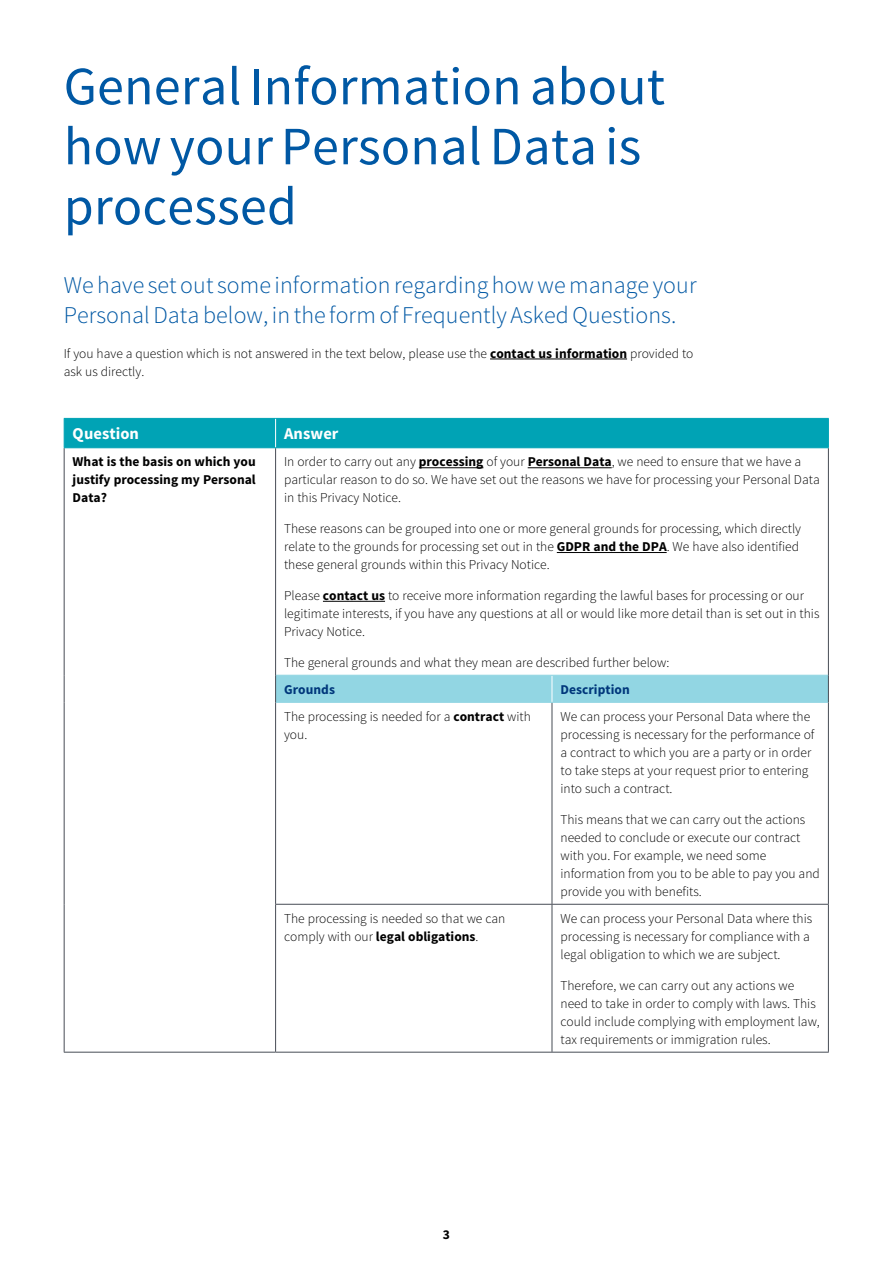
<style>
.page{position:relative;width:893px;height:1263px;background:#fff}
.page>*{position:absolute;margin:0;border:0;box-sizing:border-box;transform-origin:0 0}
.t1{font:54px/60px "Source Sans Pro";letter-spacing:.005em;color:#0058a4}
.t2{font:300 24px/30px "Source Sans Pro";letter-spacing:.005em;color:#0058a4}
.t3{font:700 16.5px "Source Sans Pro";letter-spacing:.005em;color:#fff}
.t4{font:300 13.5px/18px "Source Sans Pro";color:#000}
.t5{font:700 13.5px/18px "Source Sans Pro";color:#000;text-align:justify}
.t6{font:700 13.5px "Source Sans Pro";letter-spacing:.005em;color:#00377b}
.s1{font-weight:700}
</style>
<div class="page">
<hr style="left:490px;top:359px;width:137px;height:1px;background:#000">
<hr style="left:64px;top:448px;width:1px;height:227px;background:#474c55">
<hr style="left:275px;top:448px;width:1px;height:227px;background:#474c55">
<hr style="left:828px;top:448px;width:1px;height:227px;background:#474c55">
<svg style="left:64px;top:675px;width:1px;height:27px"></svg>
<hr style="left:64px;top:702px;width:1px;height:202px;background:#474c55">
<hr style="left:275px;top:702px;width:1px;height:202px;background:#474c55">
<hr style="left:552px;top:703px;width:1px;height:201px;background:#474c55">
<hr style="left:828px;top:702px;width:1px;height:202px;background:#474c55">
<hr style="left:64px;top:904px;width:1px;height:148px;background:#474c55">
<hr style="left:275px;top:904px;width:277px;height:1px;background:#474c55">
<hr style="left:275px;top:905px;width:1px;height:147px;background:#474c55">
<hr style="left:552px;top:904px;width:277px;height:1px;background:#474c55">
<hr style="left:552px;top:905px;width:1px;height:147px;background:#474c55">
<hr style="left:828px;top:905px;width:1px;height:147px;background:#474c55">
<hr style="left:64px;top:1052px;width:212px;height:1px;background:#474c55">
<hr style="left:276px;top:1052px;width:276px;height:1px;background:#474c55">
<hr style="left:552px;top:1052px;width:277px;height:1px;background:#474c55">
<div style="left:64px;top:418px;width:765px;height:29px;background:#00a3b5"></div>
<hr style="left:64px;top:447px;width:212px;height:1px;background:#00a3b5">
<hr style="left:276px;top:447px;width:276px;height:1px;background:#00a3b5">
<hr style="left:552px;top:447px;width:277px;height:1px;background:#00a3b5">
<hr style="left:276px;top:702px;width:276px;height:1px;background:#92d6e3">
<hr style="left:552px;top:702px;width:276px;height:1px;background:#92d6e3">
<div style="left:275px;top:675px;width:554px;height:27px;background:#92d6e3"></div>
<hr style="left:419px;top:467px;width:64px;height:1px;background:#000">
<hr style="left:528px;top:467px;width:84px;height:1px;background:#000">
<hr style="left:557px;top:552px;width:110px;height:1px;background:#000">
<hr style="left:323px;top:601px;width:62px;height:1px;background:#000">
<h1 class="t1" style="left:64px;top:57px;width:603px">General Information about how your Personal Data is processed</h1>
<h2 class="t2" style="left:64px;top:270px;width:634px">We have set out some information regarding how we manage your<br>Personal Data below, in the form of Frequently Asked Questions.</h2>
<p class="t4" style="left:64px;top:344px;width:631px">If you have a question which is not answered in the text below, please use the <span class="s1">contact us information</span> provided to ask us directly.</p>
<p class="t3" style="left:73px;top:423px;width:68px">Question</p>
<p class="t3" style="left:284px;top:423px;width:56px">Answer</p>
<p class="t5" style="left:73px;top:453px;width:185px">What is the basis on which you justify processing my Personal Data?</p>
<p class="t4" style="left:284px;top:453px;width:537px">In order to carry out any <span class="s1">processing</span> of your <span class="s1">Personal Data</span>, we need to ensure that we have a particular reason to do so. We have set out the reasons we have for processing your Personal Data in this Privacy Notice.</p>
<p class="t4" style="left:284px;top:520px;width:518px">These reasons can be grouped into one or more general grounds for processing, which directly relate to the grounds for processing set out in the <span class="s1">GDPR and the DPA</span>. We have also identified these general grounds within this Privacy Notice.</p>
<p class="t4" style="left:284px;top:586px;width:537px">Please <span class="s1">contact us</span> to receive more information regarding the lawful bases for processing or our legitimate interests, if you have any questions at all or would like more detail than is set out in this<br>Privacy Notice.</p>
<p class="t4" style="left:284px;top:653px;width:387px">The general grounds and what they mean are described further below:</p>
<p class="t6" style="left:284px;top:681px;width:52px">Grounds</p>
<p class="t6" style="left:560px;top:681px;width:71px">Description</p>
<p class="t4" style="left:284px;top:707px;width:248px">The processing is needed for a <span class="s1">contract</span> with you.</p>
<p class="t4" style="left:560px;top:707px;width:255px">We can process your Personal Data where the processing is necessary for the performance of a contract to which you are a party or in order to take steps at your request prior to entering into such a contract.</p>
<p class="t4" style="left:560px;top:810px;width:261px">This means that we can carry out the actions needed to conclude or execute our contract with you. For example, we need some information from you to be able to pay you and provide you with benefits.</p>
<p class="t4" style="left:284px;top:909px;width:223px">The processing is needed so that we can comply with our <span class="s1">legal obligations</span>.</p>
<p class="t4" style="left:560px;top:909px;width:253px">We can process your Personal Data where this processing is necessary for compliance with a legal obligation to which we are subject.</p>
<p class="t4" style="left:560px;top:976px;width:261px">Therefore, we can carry out any actions we need to take in order to comply with laws. This could include complying with employment law, tax requirements or immigration rules.</p>
<p class="t5" style="left:443px;top:1226px;width:9px">3</p>
</div>
